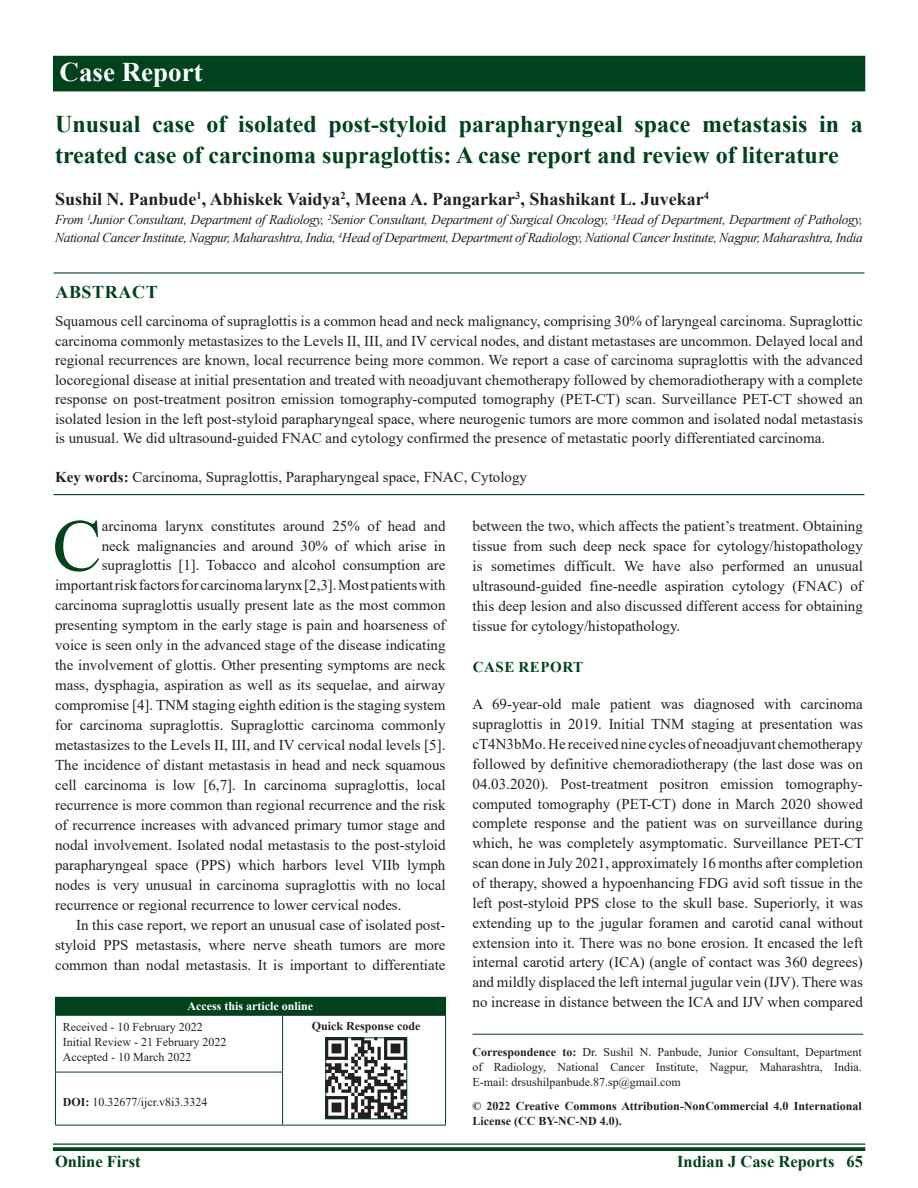
<style>
.page{position:relative;width:918px;height:1188px;background:#fff}
.page>*{position:absolute;margin:0;border:0;box-sizing:border-box;transform-origin:0 0}
.DROP_CAP_TX{font:73.95px "Times New Roman";color:#00421c}
.AH{font:700 27px "Times New Roman";color:#fff}
.AT{font:700 24px/31.5px "Times New Roman";color:#00421c}
.AU{font:700 18px "Times New Roman";color:#231f20}
.ABSH{font:700 18px "Times New Roman";letter-spacing:.035em;color:#00421c}
.RF{font:700 16.5px "Times New Roman";color:#00421c}
.DROP_CAP_TX-2{font:15px "Times New Roman";color:#231f20}
.TXFL{font:15px/19.8px "Times New Roman";color:#231f20;text-align:justify}
.ABS{font:15px/19.5px "Times New Roman";color:#231f20;text-align:justify}
.TX{font:15px/19.8px "Times New Roman";color:#231f20;text-align:justify}
.KWD{font:15px "Times New Roman";color:#231f20}
.t1{font:700 15px "Times New Roman";letter-spacing:.035em;color:#00421c}
.AFF{font:italic 13.5px/18px "Times New Roman";letter-spacing:-.025em;color:#231f20}
.ADD{font:12px/15px "Times New Roman";color:#231f20;text-align:justify}
.CR{font:700 12px/15px "Times New Roman";color:#231f20}
.HIS{font:12px/15px "Times New Roman";color:#231f20}
.DOI{font:12px "Times New Roman";color:#231f20}
.AAO{font:700 12px "Times New Roman";color:#fff}
.QR{font:700 12px "Times New Roman";color:#231f20}
.s1{font-weight:700}
</style>
<div class="page">
<hr style="left:53px;top:1143px;width:812px;height:2px;background:#00421c">
<svg style="left:53px;top:1147px;width:812px;height:4px;background:#0f4d29"></svg>
<div style="left:53px;top:56px;width:812px;height:35px;background:#00421c"></div>
<hr style="left:54px;top:272px;width:810px;height:2px;background:#00421c">
<hr style="left:54px;top:494px;width:810px;height:1px;background:#00421c">
<div style="left:55px;top:997px;width:391px;height:18px;background:#00421c"></div>
<hr style="left:283px;top:1015px;width:162px;height:1px;background:#231f20">
<hr style="left:55px;top:1016px;width:1px;height:56px;background:#00421c">
<hr style="left:55px;top:1015px;width:228px;height:1px;background:#00421c">
<hr style="left:282px;top:1016px;width:1px;height:56px;background:#00421c">
<hr style="left:445px;top:1015px;width:1px;height:57px;background:#00421c">
<hr style="left:445px;top:1072px;width:1px;height:53px;background:#00421c">
<hr style="left:55px;top:1072px;width:1px;height:53px;background:#00421c">
<hr style="left:55px;top:1072px;width:228px;height:1px;background:#00421c">
<hr style="left:55px;top:1125px;width:228px;height:1px;background:#00421c">
<hr style="left:282px;top:1072px;width:1px;height:53px;background:#00421c">
<hr style="left:283px;top:1125px;width:163px;height:1px;background:#00421c">
<img style="left:328px;top:1040px;width:77px;height:77px">
<div style="left:326px;top:1038px;width:81px;height:81px;border:1px solid #00421c"></div>
<hr style="left:472px;top:1034px;width:391px;height:1px;background:#00421c">
<p class="AH" style="left:60px;top:52px;width:145px">Case Report</p>
<p class="AT" style="left:55px;top:107px;width:809px">Unusual case of isolated post-styloid parapharyngeal space metastasis in a treated case of carcinoma supraglottis: A case report and review of literature</p>
<p class="AU" style="left:55px;top:186px;width:656px">Sushil N. Panbude<sup>1</sup>, Abhiskek Vaidya<sup>2</sup>, Meena A. Pangarkar<sup>3</sup>, Shashikant L. Juvekar<sup>4</sup></p>
<p class="AFF" style="left:55px;top:210px;width:809px">From <sup>1</sup>Junior Consultant, Department of Radiology, <sup>2</sup>Senior Consultant, Department of Surgical Oncology, <sup>3</sup>Head of Department, Department of Pathology,<br>National Cancer Institute, Nagpur, Maharashtra, India, <sup>4</sup>Head of Department, Department of Radiology, National Cancer Institute, Nagpur, Maharashtra, India</p>
<p class="ABSH" style="left:55px;top:279px;width:104px">ABSTRACT</p>
<p class="ABS" style="left:55px;top:311px;width:809px">Squamous cell carcinoma of supraglottis is a common head and neck malignancy, comprising 30% of laryngeal carcinoma. Supraglottic carcinoma commonly metastasizes to the Levels II, III, and IV cervical nodes, and distant metastases are uncommon. Delayed local and regional recurrences are known, local recurrence being more common. We report a case of carcinoma supraglottis with the advanced locoregional disease at initial presentation and treated with neoadjuvant chemotherapy followed by chemoradiotherapy with a complete response on post-treatment positron emission tomography-computed tomography (PET-CT) scan. Surveillance PET-CT showed an isolated lesion in the left post-styloid parapharyngeal space, where neurogenic tumors are more common and isolated nodal metastasis is unusual. We did ultrasound-guided FNAC and cytology confirmed the presence of metastatic poorly differentiated carcinoma.</p>
<p class="KWD" style="left:55px;top:466px;width:474px"><span class="s1">Key words:</span> Carcinoma, Supraglottis, Parapharyngeal space, FNAC, Cytology</p>
<p class="DROP_CAP_TX" style="left:52px;top:494px;width:51px">C</p>
<p class="DROP_CAP_TX-2" style="left:102px;top:516px;width:345px">arcinoma larynx constitutes around 25% of head and</p>
<p class="DROP_CAP_TX-2" style="left:102px;top:535px;width:345px">neck malignancies and around 30% of which arise in</p>
<p class="DROP_CAP_TX-2" style="left:102px;top:555px;width:345px">supraglottis [1]. Tobacco and alcohol consumption are</p>
<p class="DROP_CAP_TX-2" style="left:55px;top:575px;width:392px">important risk factors for carcinoma larynx [2,3]. Most patients with</p>
<p class="DROP_CAP_TX-2" style="left:55px;top:595px;width:392px">carcinoma supraglottis usually present late as the most common</p>
<p class="DROP_CAP_TX-2" style="left:55px;top:615px;width:392px">presenting symptom in the early stage is pain and hoarseness of</p>
<p class="DROP_CAP_TX-2" style="left:55px;top:635px;width:392px">voice is seen only in the advanced stage of the disease indicating</p>
<p class="DROP_CAP_TX-2" style="left:55px;top:655px;width:392px">the involvement of glottis. Other presenting symptoms are neck</p>
<p class="DROP_CAP_TX-2" style="left:55px;top:675px;width:392px">mass, dysphagia, aspiration as well as its sequelae, and airway</p>
<p class="DROP_CAP_TX-2" style="left:55px;top:695px;width:392px">compromise [4]. TNM staging eighth edition is the staging system</p>
<p class="DROP_CAP_TX-2" style="left:55px;top:715px;width:392px">for carcinoma supraglottis. Supraglottic carcinoma commonly</p>
<p class="DROP_CAP_TX-2" style="left:55px;top:735px;width:392px">metastasizes to the Levels II, III, and IV cervical nodal levels [5].</p>
<p class="DROP_CAP_TX-2" style="left:55px;top:755px;width:392px">The incidence of distant metastasis in head and neck squamous</p>
<p class="DROP_CAP_TX-2" style="left:55px;top:775px;width:392px">cell carcinoma is low [6,7]. In carcinoma supraglottis, local</p>
<p class="DROP_CAP_TX-2" style="left:55px;top:795px;width:392px">recurrence is more common than regional recurrence and the risk</p>
<p class="DROP_CAP_TX-2" style="left:55px;top:815px;width:392px">of recurrence increases with advanced primary tumor stage and</p>
<p class="DROP_CAP_TX-2" style="left:55px;top:834px;width:392px">nodal involvement. Isolated nodal metastasis to the post-styloid</p>
<p class="DROP_CAP_TX-2" style="left:55px;top:854px;width:392px">parapharyngeal space (PPS) which harbors level VIIb lymph</p>
<p class="DROP_CAP_TX-2" style="left:55px;top:874px;width:392px">nodes is very unusual in carcinoma supraglottis with no local</p>
<p class="DROP_CAP_TX-2" style="left:55px;top:894px;width:348px">recurrence or regional recurrence to lower cervical nodes.</p>
<p class="TX" style="left:55px;top:915px;width:392px;text-indent:21px">In this case report, we report an unusual case of isolated post&shy;styloid PPS metastasis, where nerve sheath tumors are more common than nodal metastasis. It is important to differentiate</p>
<p class="AAO" style="left:188px;top:998px;width:127px">Access this article online</p>
<p class="HIS" style="left:63px;top:1019px;width:165px">Received - 10 February 2022<br>Initial Review - 21 February 2022<br>Accepted - 10 March 2022</p>
<p class="QR" style="left:312px;top:1017px;width:110px">Quick Response code</p>
<p class="DOI" style="left:63px;top:1094px;width:146px"><span class="s1">DOI:</span> 10.32677/ijcr.v8i3.3324</p>
<p class="TX" style="left:472px;top:516px;width:392px">between the two, which affects the patient’s treatment. Obtaining tissue from such deep neck space for cytology/histopathology is sometimes difficult. We have also performed an unusual ultrasound-guided fine-needle aspiration cytology (FNAC) of this deep lesion and also discussed different access for obtaining tissue for cytology/histopathology.</p>
<h1 class="t1" style="left:473px;top:656px;width:112px">CASE REPORT</h1>
<p class="TXFL" style="left:472px;top:694px;width:392px">A 69-year-old male patient was diagnosed with carcinoma supraglottis in 2019. Initial TNM staging at presentation was cT4N3bMo. He received nine cycles of neoadjuvant chemotherapy followed by definitive chemoradiotherapy (the last dose was on 04.03.2020). Post-treatment positron emission tomography&shy;computed tomography (PET-CT) done in March 2020 showed complete response and the patient was on surveillance during which, he was completely asymptomatic. Surveillance PET-CT scan done in July 2021, approximately 16 months after completion of therapy, showed a hypoenhancing FDG avid soft tissue in the left post-styloid PPS close to the skull base. Superiorly, it was extending up to the jugular foramen and carotid canal without extension into it. There was no bone erosion. It encased the left internal carotid artery (ICA) (angle of contact was 360 degrees) and mildly displaced the left internal jugular vein (IJV). There was no increase in distance between the ICA and IJV when compared</p>
<p class="ADD" style="left:472px;top:1044px;width:391px"><span class="s1">Correspondence to:</span> Dr. Sushil N. Panbude, Junior Consultant, Department of Radiology, National Cancer Institute, Nagpur, Maharashtra, India.<br>E-mail: drsushilpanbude.87.sp@gmail.com</p>
<p class="CR" style="left:472px;top:1099px;width:391px">© 2022 Creative Commons Attribution-NonCommercial 4.0 International<br>License (CC BY-NC-ND 4.0).</p>
<p class="RF" style="left:55px;top:1150px;width:87px">Online First</p>
<p class="RF" style="left:677px;top:1150px;width:187px">Indian J Case Reports 65</p>
</div>
